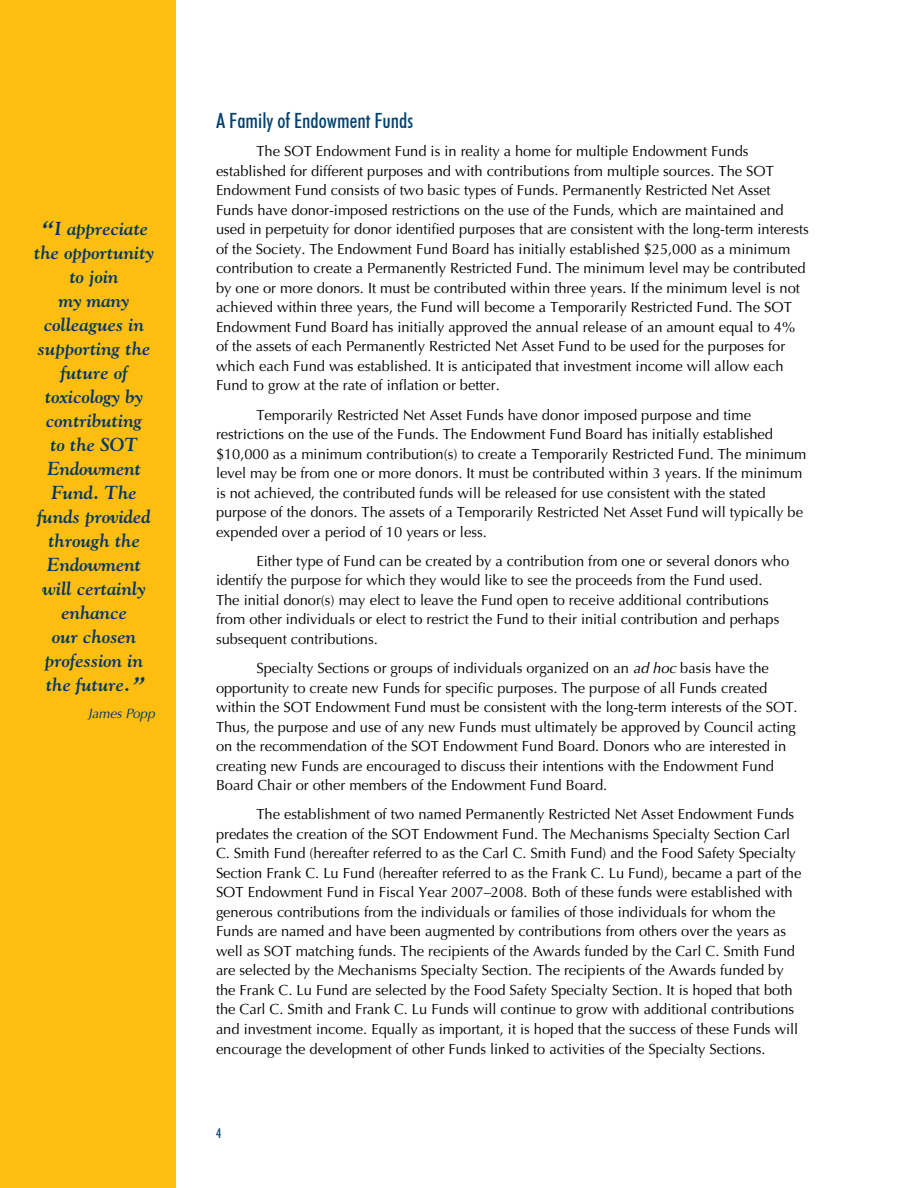
<style>
.page{position:relative;width:918px;height:1188px;background:#fff}
.page>*{position:absolute;margin:0;border:0;box-sizing:border-box;transform-origin:0 0}
.t1{font:500 condensed 21px "Futura BT";color:#004270}
.t2{font:italic 700 18.75px/24px "Goudy";color:#003768;text-align:center}
.t3{font:14.7px/19.5px "Optima";color:#000}
.t4{font:italic 13.5px "Optima";color:#003768}
.t5{font:500 condensed 13.5px "Futura BT";color:#004270}
.s1{font-size:24px}
.s2{font-style:italic}
</style>
<div class="page">
<div style="left:0;top:0;width:176px;height:1188px;background:#febe10"></div>
<p class="t2" style="left:34px;top:216px;width:121px"><span class="s1">“</span>I appreciate the opportunity to join<br>my many colleagues in supporting the future of toxicology by contributing<br>to the SOT<br>Endowment<br>Fund. The funds provided through the<br>Endowment will certainly enhance<br>our chosen profession in the future.<span class="s1">”</span></p>
<p class="t4" style="left:88px;top:705px;width:68px">James Popp</p>
<h1 class="t1" style="left:216px;top:108px;width:199px">A Family of Endowment Funds</h1>
<p class="t3" style="left:216px;top:142px;width:594px;text-indent:40px">The SOT Endowment Fund is in reality a home for multiple Endowment Funds established for different purposes and with contributions from multiple sources. The SOT Endowment Fund consists of two basic types of Funds. Permanently Restricted Net Asset Funds have donor-imposed restrictions on the use of the Funds, which are maintained and used in perpetuity for donor identified purposes that are consistent with the long-term interests of the Society. The Endowment Fund Board has initially established $25,000 as a minimum contribution to create a Permanently Restricted Fund. The minimum level may be contributed by one or more donors. It must be contributed within three years. If the minimum level is not achieved within three years, the Fund will become a Temporarily Restricted Fund. The SOT Endowment Fund Board has initially approved the annual release of an amount equal to 4% of the assets of each Permanently Restricted Net Asset Fund to be used for the purposes for which each Fund was established. It is anticipated that investment income will allow each Fund to grow at the rate of inflation or better.</p>
<p class="t3" style="left:216px;top:405px;width:592px;text-indent:40px">Temporarily Restricted Net Asset Funds have donor imposed purpose and time restrictions on the use of the Funds. The Endowment Fund Board has initially established $10,000 as a minimum contribution(s) to create a Temporarily Restricted Fund. The minimum level may be from one or more donors. It must be contributed within 3 years. If the minimum is not achieved, the contributed funds will be released for use consistent with the stated purpose of the donors. The assets of a Temporarily Restricted Net Asset Fund will typically be expended over a period of 10 years or less.</p>
<p class="t3" style="left:216px;top:551px;width:575px;text-indent:40px">Either type of Fund can be created by a contribution from one or several donors who identify the purpose for which they would like to see the proceeds from the Fund used.<br>The initial donor(s) may elect to leave the Fund open to receive additional contributions from other individuals or elect to restrict the Fund to their initial contribution and perhaps subsequent contributions.</p>
<p class="t3" style="left:216px;top:659px;width:583px;text-indent:40px">Specialty Sections or groups of individuals organized on an <span class="s2">ad hoc</span> basis have the opportunity to create new Funds for specific purposes. The purpose of all Funds created within the SOT Endowment Fund must be consistent with the long-term interests of the SOT.<br>Thus, the purpose and use of any new Funds must ultimately be approved by Council acting on the recommendation of the SOT Endowment Fund Board. Donors who are interested in creating new Funds are encouraged to discuss their intentions with the Endowment Fund Board Chair or other members of the Endowment Fund Board.</p>
<p class="t3" style="left:216px;top:805px;width:587px;text-indent:40px">The establishment of two named Permanently Restricted Net Asset Endowment Funds predates the creation of the SOT Endowment Fund. The Mechanisms Specialty Section Carl C. Smith Fund (hereafter referred to as the Carl C. Smith Fund) and the Food Safety Specialty Section Frank C. Lu Fund (hereafter referred to as the Frank C. Lu Fund), became a part of the SOT Endowment Fund in Fiscal Year 2007–2008. Both of these funds were established with generous contributions from the individuals or families of those individuals for whom the Funds are named and have been augmented by contributions from others over the years as well as SOT matching funds. The recipients of the Awards funded by the Carl C. Smith Fund are selected by the Mechanisms Specialty Section. The recipients of the Awards funded by the Frank C. Lu Fund are selected by the Food Safety Specialty Section. It is hoped that both the Carl C. Smith and Frank C. Lu Funds will continue to grow with additional contributions and investment income. Equally as important, it is hoped that the success of these Funds will encourage the development of other Funds linked to activities of the Specialty Sections.</p>
<p class="t5" style="left:216px;top:1125px;width:7px">4</p>
</div>
